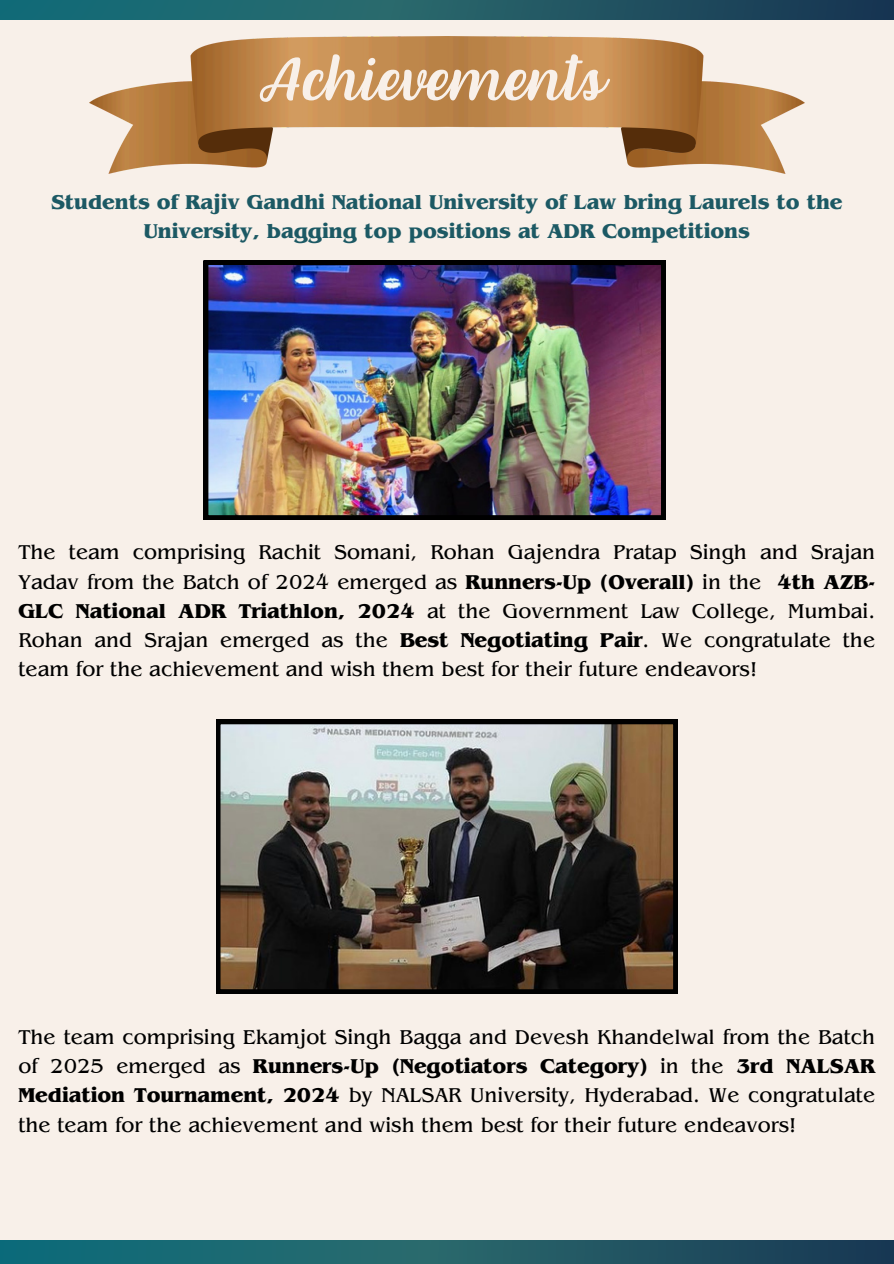
<style>
.page{position:relative;width:894px;height:1264px;background:#fff}
.page>*{position:absolute;margin:0;border:0;box-sizing:border-box;transform-origin:0 0}
.t1{font:61.5px "Together";color:#f8f0e9}
.t2{font:21px/29.2px "Benguiat Pro ITC";color:#000;text-align:justify}
.t3{font:700 21px/29.2px "Benguiat Pro ITC";color:#1c5964;text-align:center}
.s1{font-weight:700}
</style>
<div class="page">
<div style="left:0;top:0;width:893px;height:1263px;background:#f8f0e9"></div>
<img style="left:89px;top:36px;width:715px;height:137px">
<div style="left:0;top:1240px;width:893px;height:23px;background:linear-gradient(to right,#18777d,#234255)"></div>
<div style="left:0;top:0;width:893px;height:20px;background:linear-gradient(to right,#1d777b,#203e54)"></div>
<img style="left:216px;top:719px;width:461px;height:274px">
<img style="left:204px;top:260px;width:461px;height:259px">
<p class="t1" style="left:261px;top:39px;width:348px">Achievements</p>
<p class="t3" style="left:51px;top:190px;width:792px">Students of Rajiv Gandhi National University of Law bring Laurels to the<br>University, bagging top positions at ADR Competitions</p>
<p class="t2" style="left:18px;top:541px;width:858px">The team comprising Rachit Somani, Rohan Gajendra Pratap Singh and Srajan Yadav from the Batch of 2024 emerged as <span class="s1">Runners-Up (Overall)</span> in the <span class="s1">4th AZB-GLC National ADR Triathlon, 2024</span> at the Government Law College, Mumbai.<br>Rohan and Srajan emerged as the <span class="s1">Best Negotiating Pair</span>. We congratulate the team for the achievement and wish them best for their future endeavors!</p>
<p class="t2" style="left:18px;top:1025px;width:858px">The team comprising Ekamjot Singh Bagga and Devesh Khandelwal from the Batch of 2025 emerged as <span class="s1">Runners-Up (Negotiators Category)</span> in the <span class="s1">3rd NALSAR Mediation Tournament, 2024</span> by NALSAR University, Hyderabad. We congratulate the team for the achievement and wish them best for their future endeavors!</p>
</div>
